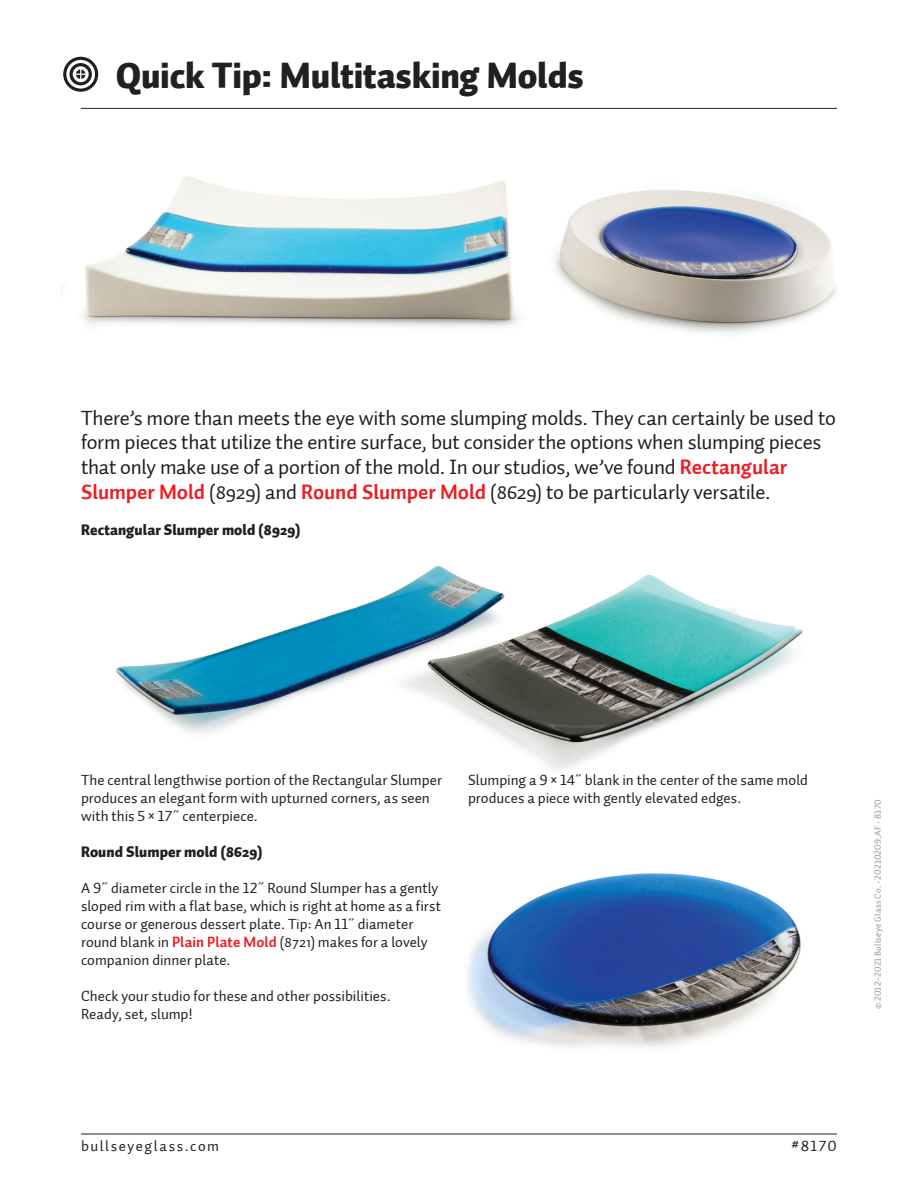
<style>
.page{position:relative;width:918px;height:1188px;background:#fff}
.page>*{position:absolute;margin:0;border:0;box-sizing:border-box;transform-origin:0 0}
.t1{font:36px "Auto 1 Black LF";letter-spacing:-.005em;color:#231f20}
.t2{font:21px/24.8px "Auto 1 Regular LF";letter-spacing:-.015em;color:#231f20}
.t3{font:15px/18px "Auto 1 Regular LF";color:#231f20}
.t4{font:15px "Auto 1 Black LF";letter-spacing:.005em;color:#231f20}
.t5{font:15px "Auto 1 Regular LF";letter-spacing:.105em;color:#231f20}
.t6{font:9px "Auto 1 Regular LF";letter-spacing:.02em;color:#939598}
.s1{font-family:"Auto 1 Bold LF";color:#ee1d23}
.s2{font-family:"Auto 1"}
.s3{font-family:"Auto 1";font-weight:900}
</style>
<div class="page">
<img style="left:116px;top:566px;width:687px;height:204px">
<img style="left:83px;top:176px;width:753px;height:158px">
<img style="left:467px;top:873px;width:334px;height:176px">
<hr style="left:81px;top:1134px;width:756px;height:1px;background:#231f20">
<hr style="left:81px;top:108px;width:756px;height:1px;background:#231f20">
<svg style="left:63px;top:57px;width:35px;height:35px"></svg>
<p class="t1" style="left:116px;top:52px;width:470px">Quick Tip: Multitasking Molds</p>
<p class="t2" style="left:81px;top:406px;width:756px">There’s more than meets the eye with some slumping molds. They can certainly be used to form pieces that utilize the entire surface, but consider the options when slumping pieces that only make use of a portion of the mold. In our studios, we’ve found <span class="s1">Rectangular Slumper Mold</span> (<span class="s2">8929</span>) and <span class="s1">Round Slumper Mold</span> (<span class="s2">8629</span>) to be particularly versatile.</p>
<p class="t4" style="left:81px;top:520px;width:221px">Rectangular Slumper mold (<span class="s3">8929</span>)</p>
<p class="t3" style="left:81px;top:771px;width:363px">The central lengthwise portion of the Rectangular Slumper produces an elegant form with upturned corners, as seen with this 5 × 17˝ centerpiece.</p>
<p class="t3" style="left:468px;top:771px;width:342px">Slumping a 9 × 14˝ blank in the center of the same mold produces a piece with gently elevated edges.</p>
<p class="t4" style="left:81px;top:842px;width:183px">Round Slumper mold (<span class="s3">8629</span>)</p>
<p class="t3" style="left:81px;top:879px;width:362px">A 9˝ diameter circle in the 12˝ Round Slumper has a gently sloped rim with a flat base, which is right at home as a first course or generous dessert plate. Tip: An 11˝ diameter round blank in <span class="s1">Plain Plate Mold</span> (<span class="s2">8721</span>) makes for a lovely companion dinner plate.</p>
<p class="t3" style="left:81px;top:987px;width:311px">Check your studio for these and other possibilities.<br>Ready, set, slump!</p>
<p class="t6" style="left:872px;top:1009px;width:211px;rotate:-90deg">© 2012–2021 Bullseye Glass Co. • 20210209_AF • 8170</p>
<p class="t5" style="left:81px;top:1137px;width:140px">bullseyeglass.com</p>
<p class="t3" style="left:791px;top:1138px;width:47px">#8170</p>
</div>
